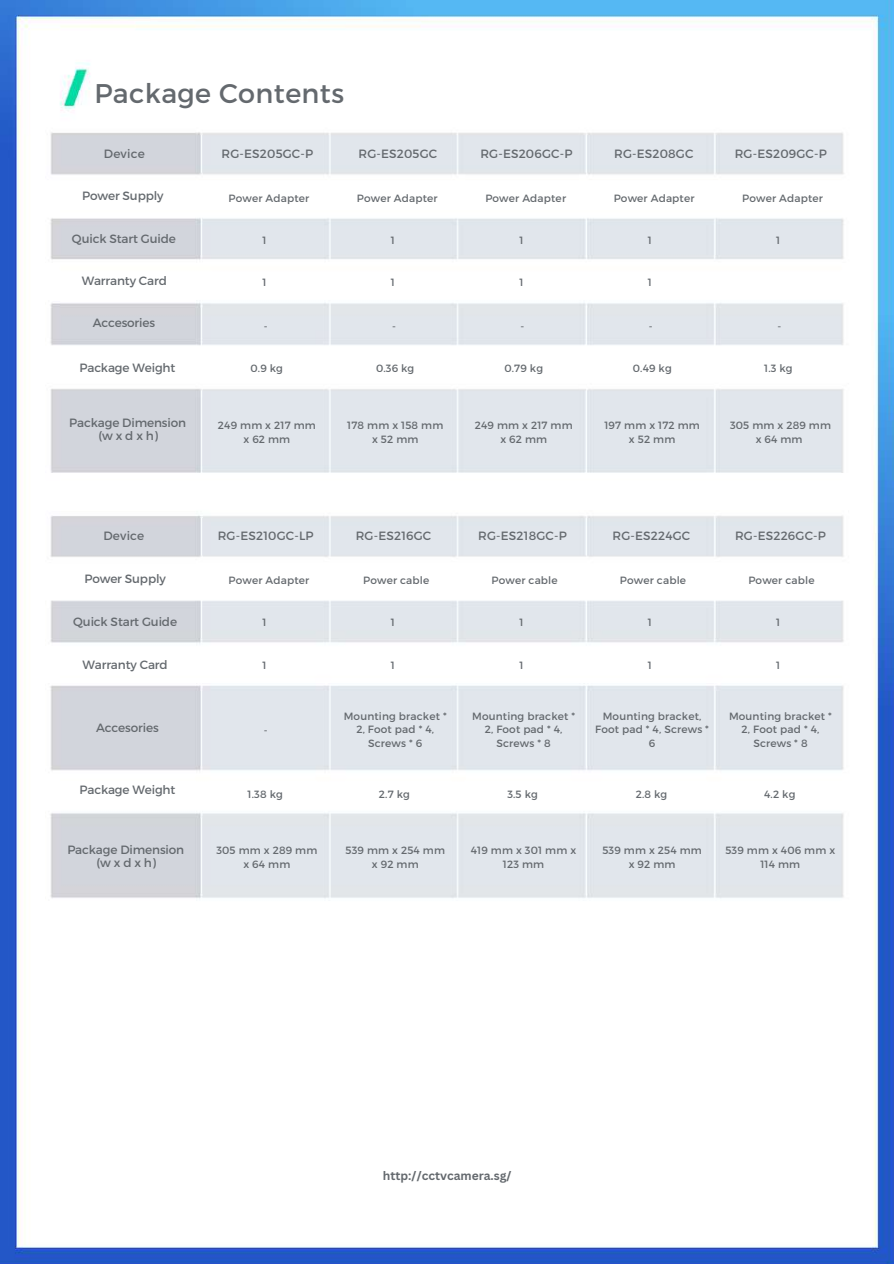
<style>
.page{position:relative;width:894px;height:1264px;background:#fff}
.page>*{position:absolute;margin:0;border:0;box-sizing:border-box;transform-origin:0 0}
.t1{font:27px "Montserrat";letter-spacing:.015em;color:#64696e}
.t2{font:12px/13px "Montserrat";letter-spacing:-.01em;color:#64696e;text-align:center}
.t3{font:12px "Montserrat";letter-spacing:.015em;color:#64696e}
.t4{font:700 12px "Canva Sans";color:#64696e}
.t5{font:10.5px/13.5px "Montserrat";letter-spacing:.015em;color:#64696e;text-align:center}
</style>
<div class="page">
<img style="left:0;top:0;width:893px;height:1263px">
<h1 class="t1" style="left:94px;top:76px;width:251px">Package Contents</h1>
<p class="t2" style="left:104px;top:146px;width:42px">Device</p>
<p class="t3" style="left:221px;top:146px;width:93px">RG-ES205GC-P</p>
<p class="t3" style="left:358px;top:146px;width:80px">RG-ES205GC</p>
<p class="t3" style="left:480px;top:146px;width:94px">RG-ES206GC-P</p>
<p class="t3" style="left:614px;top:146px;width:81px">RG-ES208GC</p>
<p class="t3" style="left:734px;top:146px;width:94px">RG-ES209GC-P</p>
<p class="t2" style="left:82px;top:189px;width:83px">Power Supply</p>
<p class="t5" style="left:228px;top:190px;width:82px">Power Adapter</p>
<p class="t5" style="left:357px;top:190px;width:82px">Power Adapter</p>
<p class="t5" style="left:485px;top:190px;width:82px">Power Adapter</p>
<p class="t5" style="left:613px;top:190px;width:82px">Power Adapter</p>
<p class="t5" style="left:742px;top:190px;width:82px">Power Adapter</p>
<p class="t2" style="left:72px;top:232px;width:105px">Quick Start Guide</p>
<p class="t2" style="left:82px;top:273px;width:87px">Warranty Card</p>
<p class="t5" style="left:262px;top:233px;width:6px">1</p>
<p class="t5" style="left:262px;top:275px;width:6px">1</p>
<p class="t5" style="left:391px;top:233px;width:6px">1</p>
<p class="t5" style="left:391px;top:275px;width:6px">1</p>
<p class="t5" style="left:519px;top:233px;width:6px">1</p>
<p class="t5" style="left:519px;top:275px;width:6px">1</p>
<p class="t5" style="left:647px;top:233px;width:6px">1</p>
<p class="t5" style="left:647px;top:275px;width:6px">1</p>
<p class="t5" style="left:776px;top:233px;width:6px">1</p>
<p class="t2" style="left:93px;top:315px;width:64px">Accesories</p>
<p class="t5" style="left:263px;top:319px;width:5px">-</p>
<p class="t5" style="left:392px;top:319px;width:5px">-</p>
<p class="t5" style="left:520px;top:319px;width:5px">-</p>
<p class="t5" style="left:648px;top:319px;width:5px">-</p>
<p class="t5" style="left:777px;top:319px;width:5px">-</p>
<p class="t2" style="left:79px;top:360px;width:97px">Package Weight</p>
<p class="t5" style="left:250px;top:360px;width:34px">0.9 kg</p>
<p class="t5" style="left:376px;top:360px;width:40px">0.36 kg</p>
<p class="t5" style="left:504px;top:360px;width:40px">0.79 kg</p>
<p class="t5" style="left:632px;top:360px;width:40px">0.49 kg</p>
<p class="t5" style="left:764px;top:360px;width:30px">1.3 kg</p>
<p class="t2" style="left:69px;top:416px;width:118px">Package Dimension (wxdxh)</p>
<p class="t5" style="left:218px;top:418px;width:99px">249 mm x 217 mm x 62 mm</p>
<p class="t5" style="left:347px;top:418px;width:98px">178 mm x 158 mm x 52 mm</p>
<p class="t5" style="left:474px;top:418px;width:99px">249 mm x 217 mm x 62 mm</p>
<p class="t5" style="left:604px;top:418px;width:97px">197 mm x 172 mm x 52 mm</p>
<p class="t5" style="left:729px;top:418px;width:102px">305 mm x 289 mm x 64 mm</p>
<p class="t2" style="left:103px;top:529px;width:42px">Device</p>
<p class="t3" style="left:218px;top:528px;width:97px">RG-ES210GC-LP</p>
<p class="t3" style="left:355px;top:528px;width:77px">RG-ES216GC</p>
<p class="t3" style="left:478px;top:528px;width:90px">RG-ES218GC-P</p>
<p class="t3" style="left:612px;top:528px;width:79px">RG-ES224GC</p>
<p class="t3" style="left:734px;top:528px;width:92px">RG-ES226GC-P</p>
<p class="t2" style="left:84px;top:571px;width:83px">Power Supply</p>
<p class="t5" style="left:228px;top:572px;width:82px">Power Adapter</p>
<p class="t5" style="left:363px;top:572px;width:68px">Power cable</p>
<p class="t5" style="left:491px;top:572px;width:68px">Power cable</p>
<p class="t5" style="left:619px;top:572px;width:68px">Power cable</p>
<p class="t5" style="left:748px;top:572px;width:68px">Power cable</p>
<p class="t2" style="left:73px;top:614px;width:105px">Quick Start Guide</p>
<p class="t2" style="left:82px;top:657px;width:87px">Warranty Card</p>
<p class="t5" style="left:262px;top:615px;width:6px">1</p>
<p class="t5" style="left:262px;top:658px;width:6px">1</p>
<p class="t5" style="left:391px;top:615px;width:6px">1</p>
<p class="t5" style="left:391px;top:658px;width:6px">1</p>
<p class="t5" style="left:519px;top:615px;width:6px">1</p>
<p class="t5" style="left:519px;top:658px;width:6px">1</p>
<p class="t5" style="left:647px;top:615px;width:6px">1</p>
<p class="t5" style="left:647px;top:658px;width:6px">1</p>
<p class="t5" style="left:776px;top:615px;width:6px">1</p>
<p class="t5" style="left:776px;top:658px;width:6px">1</p>
<p class="t2" style="left:96px;top:720px;width:64px">Accesories</p>
<p class="t5" style="left:263px;top:722px;width:5px">-</p>
<p class="t5" style="left:343px;top:708px;width:104px">Mounting bracket *<br>2, Foot pad * 4,<br>Screws * 6</p>
<p class="t5" style="left:472px;top:708px;width:104px">Mounting bracket *<br>2, Foot pad * 4,<br>Screws * 8</p>
<p class="t5" style="left:595px;top:708px;width:115px">Mounting bracket,<br>Foot pad * 4, Screws *<br>6</p>
<p class="t5" style="left:728px;top:708px;width:104px">Mounting bracket *<br>2, Foot pad * 4,<br>Screws * 8</p>
<p class="t2" style="left:79px;top:783px;width:97px">Package Weight</p>
<p class="t5" style="left:247px;top:786px;width:37px">1.38 kg</p>
<p class="t5" style="left:379px;top:786px;width:32px">2.7 kg</p>
<p class="t5" style="left:507px;top:786px;width:32px">3.5 kg</p>
<p class="t5" style="left:635px;top:786px;width:33px">2.8 kg</p>
<p class="t5" style="left:764px;top:786px;width:33px">4.2 kg</p>
<p class="t2" style="left:67px;top:842px;width:118px">Package Dimension (wxdxh)</p>
<p class="t5" style="left:216px;top:843px;width:102px">305 mm x 289 mm x 64 mm</p>
<p class="t5" style="left:345px;top:843px;width:101px">539 mm x 254 mm x 92 mm</p>
<p class="t5" style="left:470px;top:843px;width:107px">419 mm x 301 mm x<br>123 mm</p>
<p class="t5" style="left:602px;top:843px;width:101px">539 mm x 254 mm x 92 mm</p>
<p class="t5" style="left:725px;top:843px;width:111px">539 mm x 406 mm x<br>114 mm</p>
<p class="t4" style="left:383px;top:1166px;width:130px">http://cctvcamera.sg/</p>
</div>
